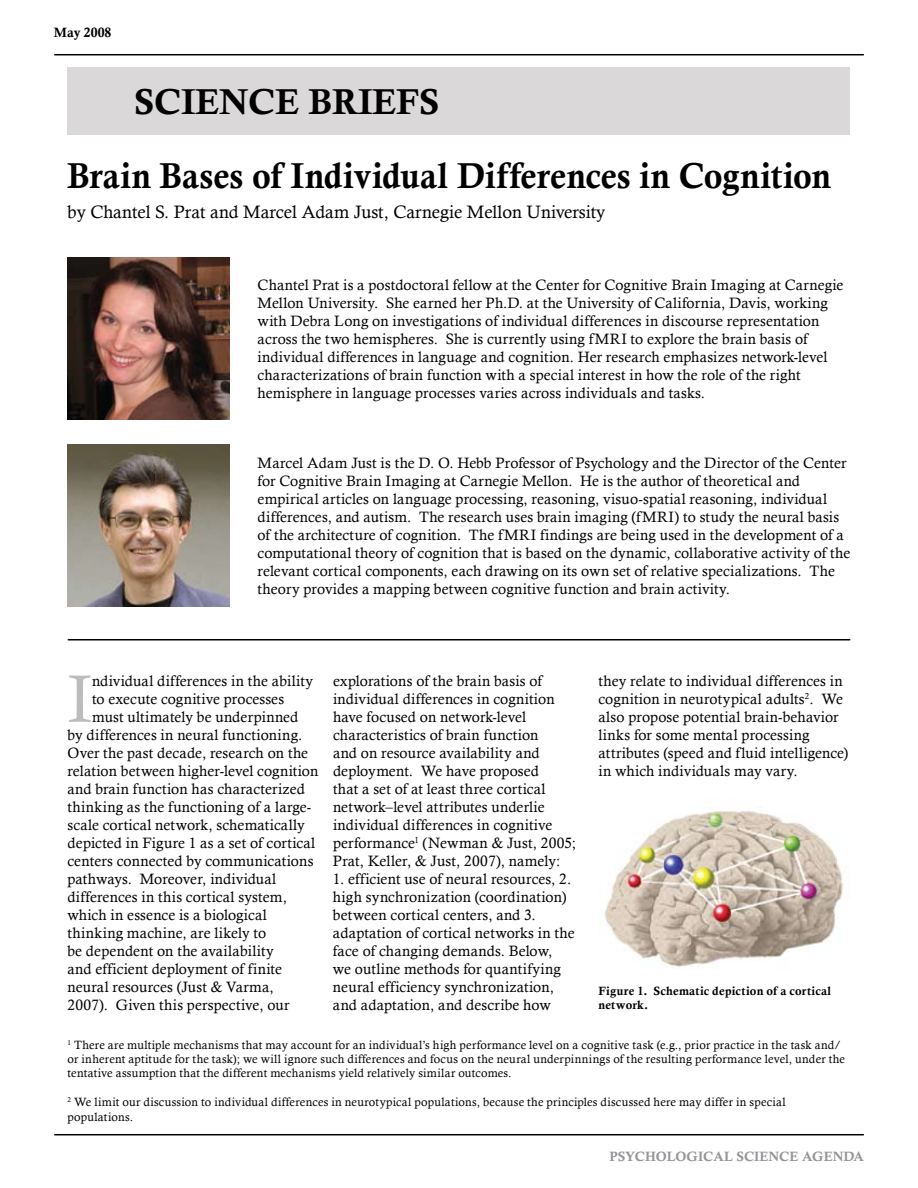
<style>
.page{position:relative;width:918px;height:1188px;background:#fff}
.page>*{position:absolute;margin:0;border:0;box-sizing:border-box;transform-origin:0 0}
.t1{font:67.35px "Calisto";color:#bdbbbb}
.t2{font:36px "Calis MT Bol";color:#000;scale:.95 1}
.t3{font:36px "Calis MT Bol";color:#000}
.t4{font:18px "Calisto";color:#000}
.t5{font:15px/18px "Calisto";letter-spacing:.01em;color:#000}
.t6{font:13.5px "Calis MT Bol";color:#939598}
.t7{font:13.5px "Calis MT Bol";color:#000}
.t8{font:12px/14.4px "Calisto";letter-spacing:.02em;color:#000}
.t9{font:12px/14.4px "Calis MT Bol";letter-spacing:.02em;color:#000}
</style>
<div class="page">
<hr style="left:55px;top:1134px;width:808px;height:1px;background:#000">
<hr style="left:55px;top:54px;width:808px;height:1px;background:#000">
<div style="left:68px;top:68px;width:782px;height:67px;background:#dad8d8"></div>
<hr style="left:68px;top:639px;width:782px;height:1px;background:#000">
<img style="left:68px;top:444px;width:162px;height:162px">
<img style="left:68px;top:258px;width:162px;height:162px">
<img style="left:604px;top:810px;width:240px;height:159px">
<p class="t7" style="left:54px;top:24px;width:59px">May 2008</p>
<h2 class="t3" style="left:134px;top:81px;width:306px">SCIENCE BRIEFS</h2>
<h2 class="t2" style="left:68px;top:155px;width:805px">Brain Bases of Individual Differences in Cognition</h2>
<p class="t4" style="left:68px;top:201px;width:540px">by Chantel S. Prat and Marcel Adam Just, Carnegie Mellon University</p>
<p class="t5" style="left:258px;top:276px;width:587px">Chantel Prat is a postdoctoral fellow at the Center for Cognitive Brain Imaging at Carnegie Mellon University. She earned her Ph.D. at the University of California, Davis, working with Debra Long on investigations of individual differences in discourse representation across the two hemispheres. She is currently using fMRI to explore the brain basis of individual differences in language and cognition. Her research emphasizes network-level characterizations of brain function with a special interest in how the role of the right hemisphere in language processes varies across individuals and tasks.</p>
<p class="t5" style="left:258px;top:453px;width:594px">Marcel Adam Just is the D. O. Hebb Professor of Psychology and the Director of the Center for Cognitive Brain Imaging at Carnegie Mellon. He is the author of theoretical and empirical articles on language processing, reasoning, visuo-spatial reasoning, individual differences, and autism. The research uses brain imaging (fMRI) to study the neural basis of the architecture of cognition. The fMRI findings are being used in the development of a computational theory of cognition that is based on the dynamic, collaborative activity of the relevant cortical components, each drawing on its own set of relative specializations. The theory provides a mapping between cognitive function and brain activity.</p>
<h1 class="t1" style="left:68px;top:660px;width:26px">I</h1>
<p class="t5" style="left:92px;top:671px;width:223px">ndividual differences in the ability</p>
<p class="t5" style="left:92px;top:689px;width:194px">to execute cognitive processes</p>
<p class="t5" style="left:92px;top:707px;width:208px">must ultimately be underpinned</p>
<p class="t5" style="left:68px;top:725px;width:236px">by differences in neural functioning.</p>
<p class="t5" style="left:68px;top:743px;width:242px">Over the past decade, research on the</p>
<p class="t5" style="left:68px;top:761px;width:252px">relation between higher-level cognition</p>
<p class="t5" style="left:68px;top:779px;width:239px">and brain function has characterized</p>
<p class="t5" style="left:68px;top:797px;width:245px">thinking as the functioning of a large-</p>
<p class="t5" style="left:68px;top:815px;width:239px">scale cortical network, schematically</p>
<p class="t5" style="left:68px;top:833px;width:249px">depicted in Figure 1 as a set of cortical</p>
<p class="t5" style="left:68px;top:851px;width:248px">centers connected by communications</p>
<p class="t5" style="left:68px;top:869px;width:210px">pathways. Moreover, individual</p>
<p class="t5" style="left:68px;top:887px;width:221px">differences in this cortical system,</p>
<p class="t5" style="left:68px;top:905px;width:201px">which in essence is a biological</p>
<p class="t5" style="left:68px;top:923px;width:200px">thinking machine, are likely to</p>
<p class="t5" style="left:68px;top:941px;width:208px">be dependent on the availability</p>
<p class="t5" style="left:68px;top:959px;width:216px">and efficient deployment of finite</p>
<p class="t5" style="left:68px;top:977px;width:208px">neural resources (Just &amp; Varma,</p>
<p class="t5" style="left:68px;top:995px;width:224px">2007). Given this perspective, our</p>
<p class="t5" style="left:333px;top:671px;width:245px">explorations of the brain basis of individual differences in cognition have focused on network-level characteristics of brain function<br>and on resource availability and deployment. We have proposed<br>that a set of at least three cortical network–level attributes underlie individual differences in cognitive performance<sup>1</sup> (Newman &amp; Just, 2005; Prat, Keller, &amp; Just, 2007), namely:</p>
<p class="t5" style="left:333px;top:869px;width:243px">1. efficient use of neural resources, 2. high synchronization (coordination) between cortical centers, and 3. adaptation of cortical networks in the face of changing demands. Below,<br>we outline methods for quantifying neural efficiency synchronization, and adaptation, and describe how</p>
<p class="t5" style="left:598px;top:671px;width:251px">they relate to individual differences in cognition in neurotypical adults<sup>2</sup>. We also propose potential brain-behavior links for some mental processing attributes (speed and fluid intelligence) in which individuals may vary.</p>
<p class="t9" style="left:598px;top:983px;width:234px">Figure 1. Schematic depiction of a cortical network.</p>
<p class="t8" style="left:68px;top:1037px;width:779px"><sup>1</sup> There are multiple mechanisms that may account for an individual’s high performance level on a cognitive task (e.g., prior practice in the task and/ or inherent aptitude for the task); we will ignore such differences and focus on the neural underpinnings of the resulting performance level, under the tentative assumption that the different mechanisms yield relatively similar outcomes.</p>
<p class="t8" style="left:68px;top:1095px;width:720px"><sup>2</sup> We limit our discussion to individual differences in neurotypical populations, because the principles discussed here may differ in special populations.</p>
<p class="t6" style="left:609px;top:1149px;width:256px">PSYCHOLOGICAL SCIENCE AGENDA</p>
</div>
